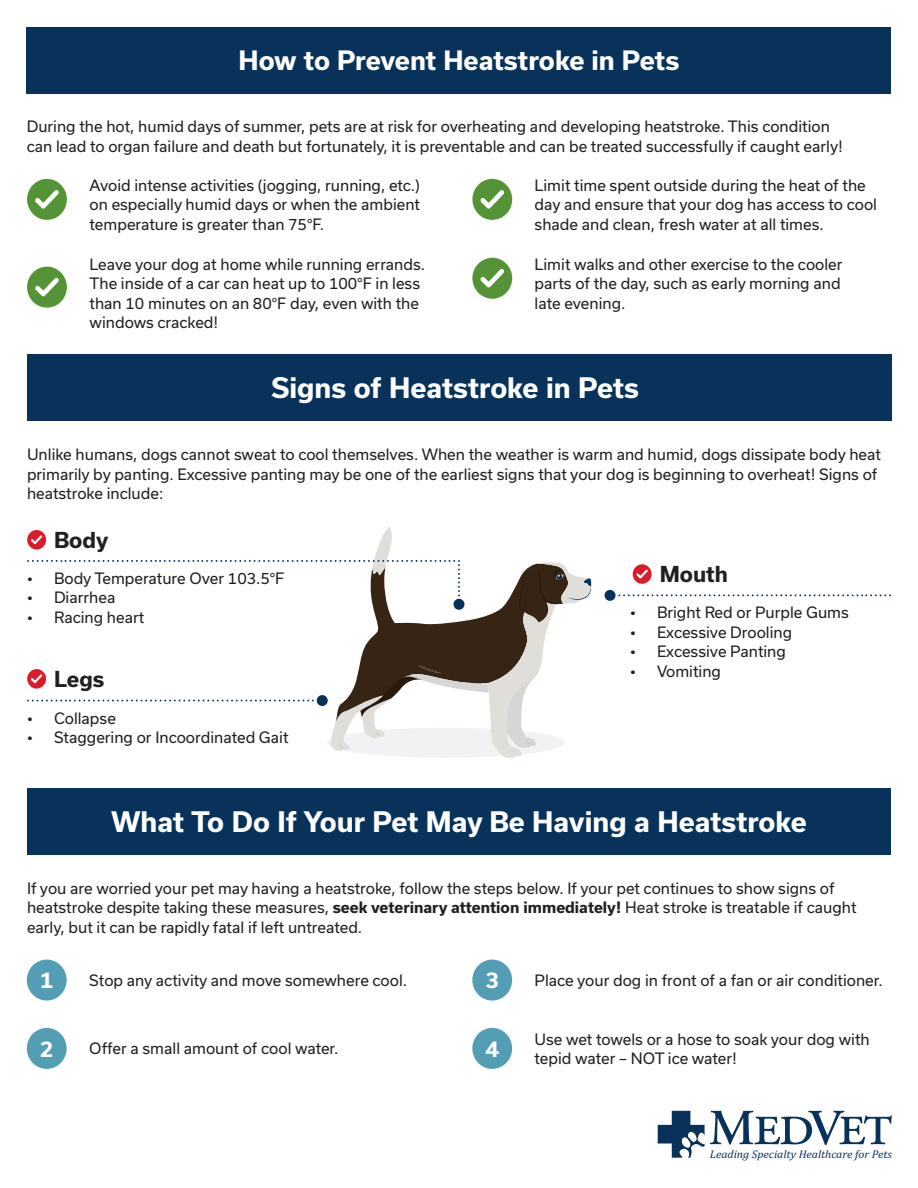
<style>
.page{position:relative;width:918px;height:1188px;background:#fff}
.page>*{position:absolute;margin:0;border:0;box-sizing:border-box;transform-origin:0 0}
.t1{font:700 27px "Usual";color:#fff}
.t2{font:700 25.5px "Usual";letter-spacing:-.005em;color:#fff}
.t3{font:700 21px "Usual";color:#231f20}
.t4{font:700 21px "Usual";color:#fff}
.t5{font:15px/19.5px "Usual";color:#231f20}
.t6{font:italic 11.25px "Cambria";letter-spacing:-.005em;color:#09325b;scale:1.05 1}
.s1{font-weight:700}
</style>
<div class="page">
<div style="left:27px;top:27px;width:864px;height:66px;background:#09325b"></div>
<div style="left:472px;top:258px;width:40px;height:41px;background:#549436;border-radius:50%"></div>
<svg style="left:480px;top:269px;width:24px;height:19px"></svg>
<div style="left:472px;top:179px;width:40px;height:41px;background:#549436;border-radius:50%"></div>
<svg style="left:480px;top:190px;width:24px;height:19px"></svg>
<div style="left:27px;top:179px;width:40px;height:41px;background:#549436;border-radius:50%"></div>
<svg style="left:35px;top:190px;width:24px;height:19px"></svg>
<div style="left:27px;top:267px;width:40px;height:41px;background:#549436;border-radius:50%"></div>
<svg style="left:35px;top:278px;width:24px;height:19px"></svg>
<div style="left:27px;top:354px;width:865px;height:67px;background:#09325b"></div>
<div style="left:27px;top:788px;width:864px;height:67px;background:#09325b"></div>
<div style="left:472px;top:1028px;width:40px;height:41px;background:#539db5;border-radius:50%"></div>
<div style="left:472px;top:960px;width:40px;height:41px;background:#539db5;border-radius:50%"></div>
<div style="left:27px;top:960px;width:40px;height:41px;background:#539db5;border-radius:50%"></div>
<div style="left:27px;top:1028px;width:40px;height:41px;background:#539db5;border-radius:50%"></div>
<div style="left:605px;top:590px;width:11px;height:11px;background:#09325b;border-radius:50%"></div>
<svg style="left:618px;top:594px;width:273px;height:2px"></svg>
<svg style="left:633px;top:564px;width:19px;height:20px"></svg>
<svg style="left:636px;top:570px;width:12px;height:9px"></svg>
<svg style="left:27px;top:527px;width:564px;height:231px"></svg>
<svg style="left:658px;top:1111px;width:234px;height:47px"></svg>
<p class="t2" style="left:239px;top:46px;width:442px">How to Prevent Heatstroke in Pets</p>
<p class="t5" style="left:27px;top:117px;width:805px">During the hot, humid days of summer, pets are at risk for overheating and developing heatstroke. This condition</p>
<p class="t5" style="left:27px;top:136px;width:818px">can lead to organ failure and death but fortunately, it is preventable and can be treated successfully if caught early!</p>
<p class="t5" style="left:90px;top:175px;width:332px;text-align:justify">Avoid intense activities (jogging, running, etc.) on especially humid days or when the ambient temperature is greater than 75°F.</p>
<p class="t5" style="left:90px;top:254px;width:337px">Leave your dog at home while running errands.<br>The inside of a car can heat up to 100°F in less than 10 minutes on an 80°F day, even with the windows cracked!</p>
<p class="t5" style="left:535px;top:175px;width:344px">Limit time spent outside during the heat of the day and ensure that your dog has access to cool shade and clean, fresh water at all times.</p>
<p class="t5" style="left:535px;top:254px;width:309px">Limit walks and other exercise to the cooler</p>
<p class="t5" style="left:535px;top:274px;width:307px">parts of the day, such as early morning and</p>
<p class="t5" style="left:535px;top:293px;width:92px">late evening.</p>
<p class="t1" style="left:272px;top:373px;width:369px">Signs of Heatstroke in Pets</p>
<p class="t5" style="left:27px;top:445px;width:855px">Unlike humans, dogs cannot sweat to cool themselves. When the weather is warm and humid, dogs dissipate body heat primarily by panting. Excessive panting may be one of the earliest signs that your dog is beginning to overheat! Signs of heatstroke include:</p>
<p class="t3" style="left:54px;top:528px;width:56px">Body</p>
<p class="t5" style="left:27px;top:568px;width:259px">• Body Temperature Over 103.5°F</p>
<p class="t5" style="left:27px;top:588px;width:90px">• Diarrhea</p>
<p class="t5" style="left:27px;top:607px;width:119px">• Racing heart</p>
<p class="t3" style="left:54px;top:667px;width:52px">Legs</p>
<p class="t5" style="left:27px;top:708px;width:90px">• Collapse</p>
<p class="t5" style="left:27px;top:728px;width:263px">• Staggering or Incoordinated Gait</p>
<p class="t3" style="left:660px;top:562px;width:70px">Mouth</p>
<p class="t5" style="left:630px;top:603px;width:220px">• Bright Red or Purple Gums</p>
<p class="t5" style="left:630px;top:622px;width:164px">• Excessive Drooling</p>
<p class="t5" style="left:630px;top:642px;width:157px">• Excessive Panting</p>
<p class="t5" style="left:630px;top:661px;width:93px">• Vomiting</p>
<p class="t1" style="left:111px;top:806px;width:697px">What To Do If Your Pet May Be Having a Heatstroke</p>
<p class="t5" style="left:27px;top:878px;width:831px">If you are worried your pet may having a heatstroke, follow the steps below. If your pet continues to show signs of heatstroke despite taking these measures, <span class="s1">seek veterinary attention immediately!</span> Heat stroke is treatable if caught early, but it can be rapidly fatal if left untreated.</p>
<p class="t4" style="left:40px;top:968px;width:15px">1</p>
<p class="t4" style="left:40px;top:1037px;width:15px">2</p>
<p class="t4" style="left:485px;top:968px;width:15px">3</p>
<p class="t5" style="left:89px;top:971px;width:319px">Stop any activity and move somewhere cool.</p>
<p class="t5" style="left:535px;top:971px;width:350px">Place your dog in front of a fan or air conditioner.</p>
<p class="t5" style="left:89px;top:1039px;width:251px">Offer a small amount of cool water.</p>
<p class="t4" style="left:485px;top:1037px;width:15px">4</p>
<p class="t5" style="left:535px;top:1029px;width:337px">Use wet towels or a hose to soak your dog with tepid water – NOT ice water!</p>
<p class="t6" style="left:710px;top:1146px;width:175px">Leading Specialty Healthcare for Pets</p>
</div>
